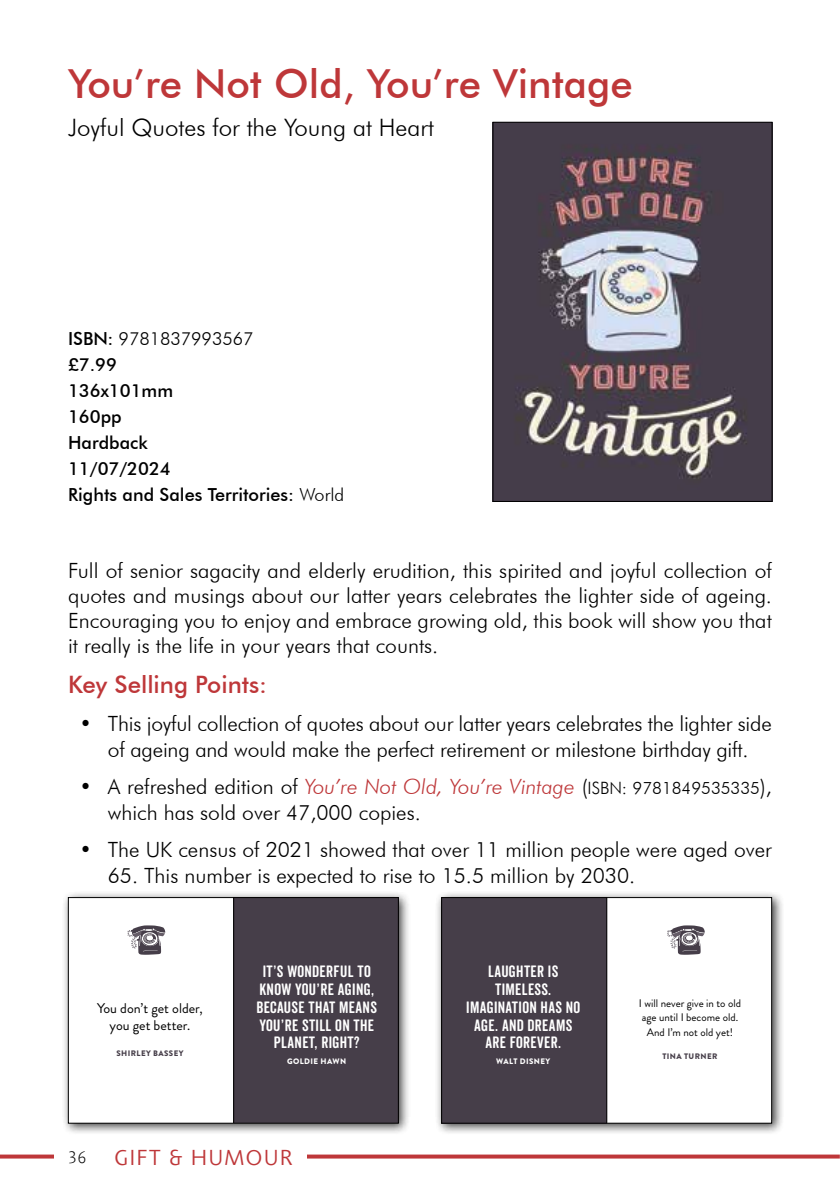
<style>
.page{position:relative;width:840px;height:1191px;background:#fff}
.page>*{position:absolute;margin:0;border:0;box-sizing:border-box;transform-origin:0 0}
.t1{font:500 40px "Futura BT";color:#be3739}
.t2{font:300 24px "Futura BT";color:#000}
.t3{font:500 24px "Futura BT";color:#be3739}
.t4{font:300 22px "Agilita Com";letter-spacing:.06em;color:#be3739}
.t5{font:300 21px/25px "Futura BT";color:#000;text-align:justify}
.t6{font:500 18px/26px "Futura BT";color:#000}
.t7{font:200 18px "Agilita Com";color:#000}
.t8{font:16px/17.8px "Veneer Clean Soft";letter-spacing:.02em;color:#fff;text-align:center}
.t9{font:14px/17.2px "Brandon Grotesque";color:#000;text-align:center}
.t10{font:11px/14px "Brandon Grotesque";color:#000;text-align:center}
.t11{font:900 8px "Brandon Grotesque";letter-spacing:.05em;color:#463e49}
.t12{font:900 8px "Brandon Grotesque";letter-spacing:.05em;color:#fff}
.s1{font-weight:300}
.s2{font-style:italic;color:#be3739}
.s3{font-size:17px}
</style>
<div class="page">
<svg style="left:0;top:1154px;width:839px;height:4px;background:#c75355"></svg>
<div style="left:54px;top:1148px;width:252px;height:16px;background:#fff"></div>
<img style="left:494px;top:124px;width:276px;height:376px">
<div style="left:492px;top:122px;width:280px;height:380px;border:1px solid #000"></div>
<div style="left:62px;top:891px;width:348px;height:245px;background:#000;opacity:.75"></div>
<div style="left:68px;top:897px;width:330px;height:226px;background:#fff"></div>
<div style="left:233px;top:897px;width:165px;height:226px;background:#463e49"></div>
<svg style="left:127px;top:925px;width:38px;height:29px"></svg>
<div style="left:68px;top:897px;width:330px;height:226px;border:1px solid #000"></div>
<hr style="left:233px;top:897px;width:1px;height:226px;background:#000">
<div style="left:435px;top:891px;width:348px;height:245px;background:#000;opacity:.75"></div>
<div style="left:441px;top:897px;width:330px;height:226px;background:#fff"></div>
<svg style="left:667px;top:925px;width:37px;height:29px"></svg>
<div style="left:441px;top:897px;width:165px;height:226px;background:#463e49"></div>
<div style="left:441px;top:897px;width:330px;height:226px;border:1px solid #000"></div>
<hr style="left:606px;top:897px;width:1px;height:226px;background:#000">
<h1 class="t1" style="left:68px;top:60px;width:566px">You’re Not Old, You’re Vintage</h1>
<p class="t2" style="left:68px;top:113px;width:367px">Joyful Quotes for the Young at Heart</p>
<p class="t6" style="left:68px;top:326px;width:277px">ISBN: <span class="s1">9781837993567<br></span>£7.99<br>136x101mm<br>160pp<br>Hardback<br>11/07/2024<br>Rights and Sales Territories: <span class="s1">World</span></p>
<p class="t5" style="left:68px;top:558px;width:705px">Full of senior sagacity and elderly erudition, this spirited and joyful collection of quotes and musings about our latter years celebrates the lighter side of ageing.<br>Encouraging you to enjoy and embrace growing old, this book will show you that it really is the life in your years that counts.</p>
<p class="t3" style="left:68px;top:670px;width:200px">Key Selling Points:</p>
<p class="t5" style="left:79px;top:710px;width:693px;line-height:26px;text-align:center">• This joyful collection of quotes about our latter years celebrates the lighter side of ageing and would make the perfect retirement or milestone birthday gift.</p>
<p class="t5" style="left:108px;top:773px;width:665px;line-height:26px;text-indent:-28px">• A refreshed edition of <span class="s2">You’re Not Old, You’re Vintage</span> (<span class="s3">ISBN: 9781849535335</span>), which has sold over 47,000 copies.</p>
<p class="t5" style="left:79px;top:837px;width:693px">• The UK census of 2021 showed that over 11 million people were aged over</p>
<p class="t5" style="left:108px;top:863px;width:528px">65. This number is expected to rise to 15.5 million by 2030.</p>
<p class="t9" style="left:97px;top:999px;width:107px">You don’t get older, you get better.</p>
<p class="t11" style="left:116px;top:1047px;width:68px">SHIRLEY BASSEY</p>
<p class="t8" style="left:256px;top:962px;width:122px">IT’S WONDERFUL TO<br>KNOW YOU’RE AGING,<br>BECAUSE THAT MEANS<br>YOU’RE STILL ON THE<br>PLANET, RIGHT?</p>
<p class="t12" style="left:287px;top:1055px;width:61px">GOLDIE HAWN</p>
<p class="t7" style="left:68px;top:1144px;width:20px">36</p>
<p class="t4" style="left:114px;top:1142px;width:180px">GIFT &amp; HUMOUR</p>
<p class="t8" style="left:466px;top:962px;width:115px">LAUGHTER IS<br>TIMELESS.<br>IMAGINATION HAS NO<br>AGE. AND DREAMS<br>ARE FOREVER.</p>
<p class="t12" style="left:496px;top:1055px;width:55px">WALT DISNEY</p>
<p class="t10" style="left:638px;top:996px;width:103px">I will never give in to old age until I become old.<br>And I’m not old yet!</p>
<p class="t11" style="left:662px;top:1050px;width:56px">TINA TURNER</p>
</div>
